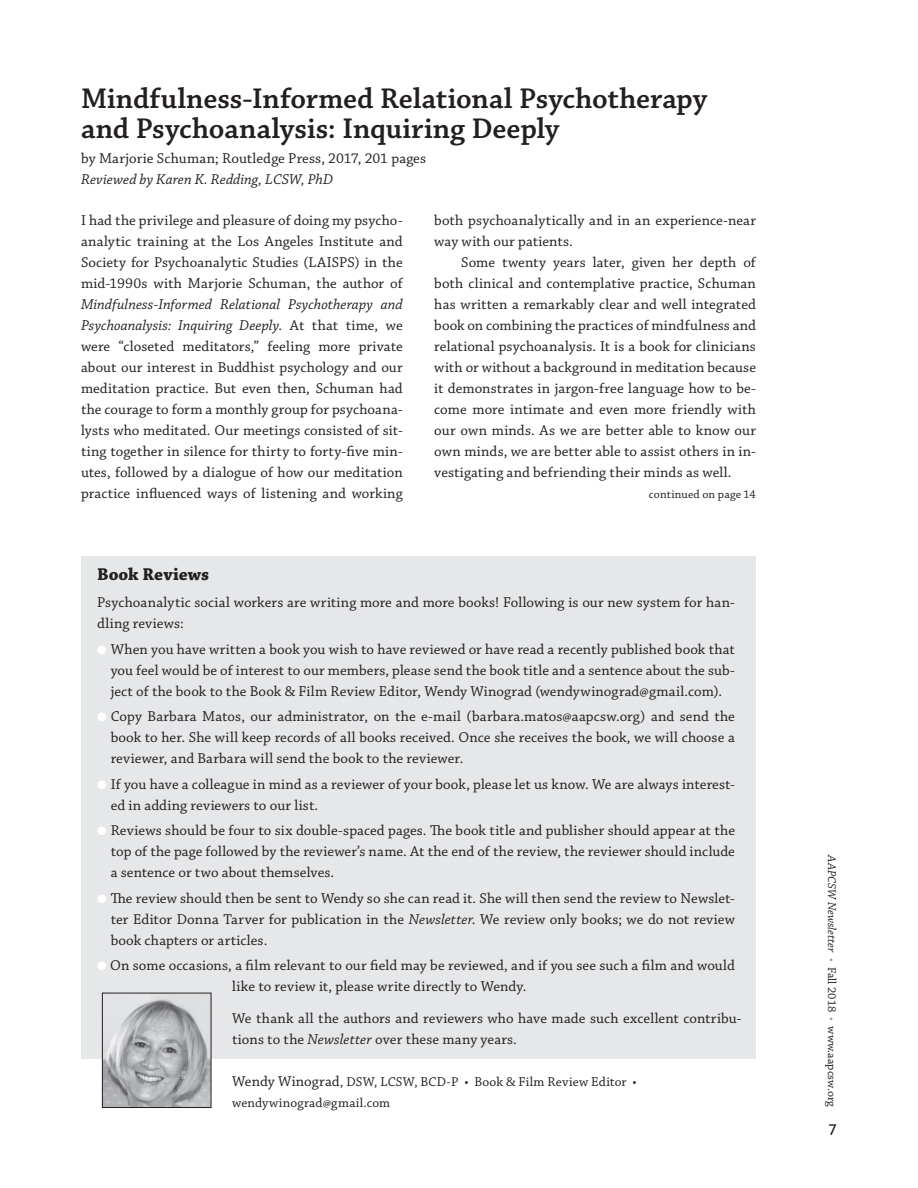
<style>
.page{position:relative;width:918px;height:1188px;background:#fff}
.page>*{position:absolute;margin:0;border:0;box-sizing:border-box;transform-origin:0 0}
.t1{font:600 30px/30px "Chaparral Pro";color:#231f20}
.t2{font:700 18px "Chaparral Pro";letter-spacing:.005em;color:#231f20}
.t3{font:15px/21px "Chaparral Pro";letter-spacing:.005em;color:#231f20;text-align:justify}
.t4{font:italic 15px "Chaparral Pro";letter-spacing:.005em;color:#231f20}
.t5{font:15px "Aller";color:#231f20}
.t6{font:13.5px/21px "Chaparral Pro";letter-spacing:.02em;color:#231f20}
.t7{font:12px "Chaparral Pro";color:#231f20}
.s1{font-style:italic}
.s2{color:#fff}
.s3{font-size:15px}
.s4{color:#939598}
</style>
<div class="page">
<div style="left:81px;top:556px;width:675px;height:503px;background:#e6e7e9"></div>
<img style="left:104px;top:998px;width:105px;height:108px">
<div style="left:102px;top:993px;width:109px;height:115px;border:1px solid #231f20"></div>
<h1 class="t1" style="left:81px;top:84px;width:628px">Mindfulness-Informed Relational Psychotherapy and Psychoanalysis: Inquiring Deeply</h1>
<p class="t3" style="left:81px;top:149px;width:347px">by Marjorie Schuman; Routledge Press, 2017, 201 pages</p>
<p class="t4" style="left:81px;top:171px;width:254px">Reviewed by Karen K. Redding, LCSW, PhD</p>
<p class="t3" style="left:81px;top:211px;width:323px">I had the privilege and pleasure of doing my psycho&shy;analytic training at the Los Angeles Institute and Society for Psychoanalytic Studies (LAISPS) in the mid-1990s with Marjorie Schuman, the author of</p>
<p class="t3" style="left:81px;top:295px;width:323px"><span class="s1">Mindfulness-Informed Relational Psychotherapy and Psychoanalysis: Inquiring Deeply</span>. At that time, we were “closeted meditators,” feeling more private about our interest in Buddhist psychology and our meditation practice. But even then, Schuman had the courage to form a monthly group for psychoana&shy;lysts who meditated. Our meetings consisted of sit&shy;ting together in silence for thirty to forty-five min&shy;utes, followed by a dialogue of how our meditation practice influenced ways of listening and working</p>
<p class="t3" style="left:434px;top:211px;width:323px">both psychoanalytically and in an experience-near way with our patients.</p>
<p class="t3" style="left:434px;top:253px;width:323px;text-indent:27px">Some twenty years later, given her depth of both clinical and contemplative practice, Schuman has written a remarkably clear and well integrated book on combining the practices of mindfulness and relational psychoanalysis. It is a book for clinicians with or without a background in meditation because it demonstrates in jargon-free language how to be&shy;come more intimate and even more friendly with our own minds. As we are better able to know our own minds, we are better able to assist others in in&shy;vestigating and befriending their minds as well.</p>
<p class="t7" style="left:649px;top:487px;width:108px">continued on page 14</p>
<p class="t2" style="left:97px;top:564px;width:114px">Book Reviews</p>
<p class="t3" style="left:97px;top:593px;width:639px">Psychoanalytic social workers are writing more and more books! Following is our new system for han&shy;dling reviews:</p>
<p class="t3" style="left:111px;top:639px;width:626px;text-indent:-13px"><span class="s2">●</span> When you have written a book you wish to have reviewed or have read a recently published book that you feel would be of interest to our members, please send the book title and a sentence about the sub&shy;ject of the book to the Book &amp; Film Review Editor, Wendy Winograd (wendywinograd@gmail.com).</p>
<p class="t3" style="left:111px;top:707px;width:626px;text-indent:-13px"><span class="s2">●</span> Copy Barbara Matos, our administrator, on the e-mail (barbara.matos@aapcsw.org) and send the book to her. She will keep records of all books received. Once she receives the book, we will choose a reviewer, and Barbara will send the book to the reviewer.</p>
<p class="t3" style="left:111px;top:774px;width:626px;text-indent:-13px"><span class="s2">●</span> If you have a colleague in mind as a reviewer of your book, please let us know. We are always interest&shy;ed in adding reviewers to our list.</p>
<p class="t3" style="left:111px;top:821px;width:626px;text-indent:-13px"><span class="s2">●</span> Reviews should be four to six double-spaced pages. The book title and publisher should appear at the top of the page followed by the reviewer’s name. At the end of the review, the reviewer should include a sentence or two about themselves.</p>
<p class="t3" style="left:111px;top:888px;width:626px;text-indent:-13px"><span class="s2">●</span> The review should then be sent to Wendy so she can read it. She will then send the review to Newslet&shy;ter Editor Donna Tarver for publication in the <span class="s1">Newsletter</span>. We review only books; we do not review book chapters or articles.</p>
<p class="t3" style="left:97px;top:956px;width:639px"><span class="s2">●</span> On some occasions, a film relevant to our field may be reviewed, and if you see such a film and would</p>
<p class="t3" style="left:232px;top:971px;width:511px;line-height:31.5px">like to review it, please write directly to Wendy.<br>We thank all the authors and reviewers who have made such excellent contribu-</p>
<p class="t3" style="left:232px;top:1029px;width:286px">tions to the <span class="s1">Newsletter</span> over these many years.</p>
<p class="t6" style="left:232px;top:1071px;width:406px"><span class="s3">Wendy Winograd</span>, DSW, LCSW, BCD-P • Book &amp; Film Review Editor • wendywinograd@gmail.com</p>
<p class="t7" style="left:839px;top:855px;width:253px;rotate:90deg"><span class="s1">AAPCSW Newsletter</span> <span class="s4">•</span> Fall 2018 <span class="s4">•</span> www.aapcsw.org</p>
<p class="t5" style="left:828px;top:1120px;width:10px">7</p>
</div>
